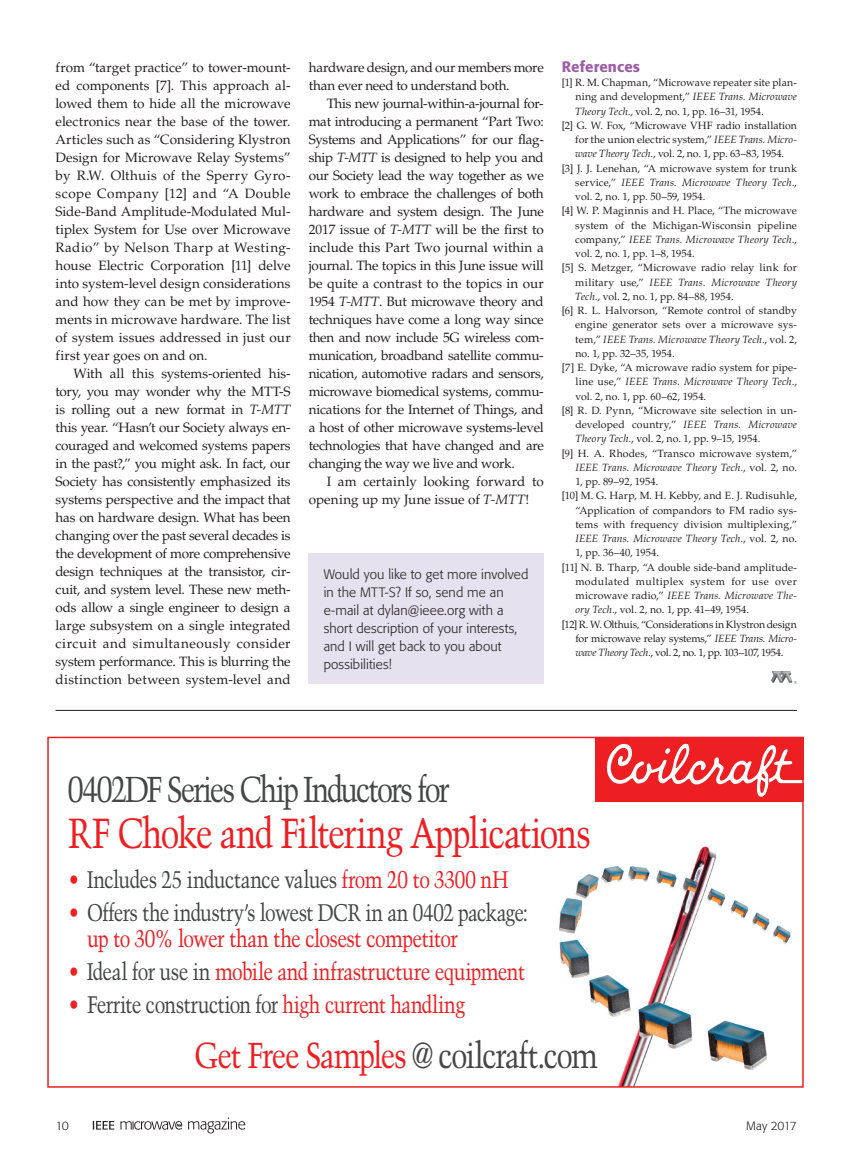
<style>
.page{position:relative;width:851px;height:1161px;background:#fff}
.page>*{position:absolute;margin:0;border:0;box-sizing:border-box;transform-origin:0 0}
.t1{font:42px "Trump Mediaeval Condensed Roman";letter-spacing:-.035em;color:#ee1f23}
.t2{font:36px "Trump Mediaeval Condensed Roman";letter-spacing:-.06em;color:#454646}
.t3{font:36px "Trump Mediaeval Condensed Roman";letter-spacing:-.035em;color:#ee1f23}
.t4{font:24px/25.5px "Trump Mediaeval Condensed Roman";letter-spacing:-.03em;color:#454646}
.t5{font:24px "Trump Mediaeval Condensed Roman";letter-spacing:-.025em;color:#ee1e23}
.t6{font:24px "Trump Mediaeval Condensed Roman";letter-spacing:-.025em;color:#474646}
.t7{font:500 15px "Formata";letter-spacing:.005em;color:#9d5da6}
.t8{font:13.5px/18px "Palatino LT Std";letter-spacing:-.005em;color:#231f20;text-align:justify}
.t9{font:300 13.5px/18px "Formata";letter-spacing:.005em;color:#231f20}
.t10{font:300 12px "Formata";letter-spacing:-.035em;color:#231f20}
.t11{font:10.5px "Palatino LT Std";letter-spacing:.005em;color:#231f20}
.t12{font:italic 10.5px "Palatino LT Std";letter-spacing:.01em;color:#231f20}
.t13{font:10.5px "Palatino LT Std";letter-spacing:-.02em;color:#231f20}
.t14{font:10.5px "Palatino LT Std";letter-spacing:-.03em;color:#231f20}
.t15{font:10.5px "Palatino LT Std";letter-spacing:.04em;color:#231f20}
.s1{font-style:italic}
.s2{font-style:normal}
.s3{color:#ee1f23}
.s4{color:#ee1e23}
.s5{color:#454646}
.s6{color:#474646}
</style>
<div class="page">
<svg style="left:120px;top:1121px;width:62px;height:9px"></svg>
<svg style="left:93px;top:1121px;width:21px;height:9px"></svg>
<svg style="left:188px;top:1118px;width:57px;height:15px"></svg>
<img style="left:771px;top:672px;width:25px;height:12px">
<div style="left:309px;top:553px;width:235px;height:131px;background:#e6e1ef"></div>
<hr style="left:56px;top:710px;width:740px;height:1px;background:#231f20">
<img style="left:559px;top:846px;width:232px;height:239px">
<div style="left:595px;top:737px;width:208px;height:64px;background:#ee1f23"></div>
<div style="left:47px;top:737px;width:756px;height:351px;border:2px solid #ee1f23"></div>
<svg style="left:606px;top:737px;width:198px;height:60px"></svg>
<p class="t8" style="left:56px;top:59px;width:237px">from “target practice” to tower-mount&shy;ed components [7]. This approach al&shy;lowed them to hide all the microwave electronics near the base of the tower.<br>Articles such as “Considering Klystron Design for Microwave Relay Systems” by R.W. Olthuis of the Sperry Gyro&shy;scope Company [12] and “A Double Side-Band Amplitude-Modulated Mul&shy;tiplex System for Use over Microwave Radio” by Nelson Tharp at Westing&shy;house Electric Corporation [11] delve into system-level design considerations and how they can be met by improve&shy;ments in microwave hardware. The list of system issues addressed in just our first year goes on and on.</p>
<p class="t8" style="left:56px;top:365px;width:237px;text-indent:18px">With all this systems-oriented his&shy;tory, you may wonder why the MTT-S is rolling out a new format in <span class="s1">T-MTT </span>this year. “Hasn’t our Society always en&shy;couraged and welcomed systems papers in the past?,” you might ask. In fact, our Society has consistently emphasized its systems perspective and the impact that has on hardware design. What has been changing over the past several decades is the development of more comprehensive design techniques at the transistor, cir&shy;cuit, and system level. These new meth&shy;ods allow a single engineer to design a large subsystem on a single integrated circuit and simultaneously consider system performance. This is blurring the distinction between system-level and</p>
<p class="t8" style="left:309px;top:59px;width:236px">hardware design, and our members more than ever need to understand both.</p>
<p class="t8" style="left:309px;top:94px;width:237px;text-indent:18px">This new journal-within-a-journal for&shy;mat introducing a permanent “Part Two:<br>Systems and Applications” for our flag&shy;ship <span class="s1">T-MTT</span> is designed to help you and our Society lead the way together as we work to embrace the challenges of both hardware and system design. The June 2017 issue of <span class="s1">T-MTT</span> will be the first to include this Part Two journal within a journal. The topics in this June issue will be quite a contrast to the topics in our 1954 <span class="s1">T-MTT</span>. But microwave theory and techniques have come a long way since then and now include 5G wireless com&shy;munication, broadband satellite commu&shy;nication, automotive radars and sensors, microwave biomedical systems, commu&shy;nications for the Internet of Things, and a host of other microwave systems-level technologies that have changed and are changing the way we live and work.</p>
<p class="t8" style="left:309px;top:472px;width:236px;text-indent:18px">I am certainly looking forward to opening up my June issue of <span class="s1">T-MTT</span>!</p>
<p class="t9" style="left:324px;top:565px;width:206px">Would you like to get more involved in the MTT-S? If so, send me an e-mail at dylan@ieee.org with a short description of your interests, and I will get back to you about possibilities!</p>
<p class="t7" style="left:561px;top:57px;width:80px">References</p>
<p class="t11" style="left:561px;top:77px;width:237px">[1] R. M. Chapman, “Microwave repeater site plan-</p>
<p class="t11" style="left:575px;top:91px;width:223px">ning and development,” <span class="s1">IEEE Trans. Microwave</span></p>
<p class="t11" style="left:575px;top:105px;width:190px"><span class="s1">Theory Tech.</span>, vol. 2, no. 1, pp. 16–31, 1954.</p>
<p class="t11" style="left:561px;top:119px;width:236px">[2] G. W. Fox, “Microwave VHF radio installation</p>
<p class="t11" style="left:575px;top:134px;width:223px">for the union electric system,” <span class="s1">IEEE Trans. Micro-</span></p>
<p class="t11" style="left:575px;top:148px;width:210px"><span class="s1">wave Theory Tech.</span>, vol. 2, no. 1, pp. 63–83, 1954.</p>
<p class="t11" style="left:562px;top:162px;width:236px">[3] J. J. Lenehan, “A microwave system for trunk</p>
<p class="t12" style="left:575px;top:176px;width:223px"><span class="s2">service,”</span> IEEE Trans. Microwave Theory Tech.<span class="s2">,</span></p>
<p class="t11" style="left:575px;top:191px;width:132px">vol. 2, no. 1, pp. 50–59, 1954.</p>
<p class="t11" style="left:562px;top:205px;width:236px">[4] W. P. Maginnis and H. Place, “The microwave</p>
<p class="t11" style="left:575px;top:219px;width:223px">system of the Michigan-Wisconsin pipeline</p>
<p class="t12" style="left:575px;top:233px;width:223px"><span class="s2">company,”</span> IEEE Trans. Microwave Theory Tech.<span class="s2">,</span></p>
<p class="t11" style="left:575px;top:247px;width:121px">vol. 2, no. 1, pp. 1–8, 1954.</p>
<p class="t11" style="left:561px;top:262px;width:236px">[5] S. Metzger, “Microwave radio relay link for</p>
<p class="t12" style="left:575px;top:276px;width:223px"><span class="s2">military use,”</span> IEEE Trans. Microwave Theory</p>
<p class="t11" style="left:575px;top:290px;width:160px"><span class="s1">Tech.</span>, vol. 2, no. 1, pp. 84–88, 1954.</p>
<p class="t11" style="left:561px;top:304px;width:236px">[6] R. L. Halvorson, “Remote control of standby</p>
<p class="t11" style="left:575px;top:319px;width:223px">engine generator sets over a microwave sys-</p>
<p class="t12" style="left:575px;top:333px;width:223px"><span class="s2">tem,”</span> IEEE Trans. Microwave Theory Tech.<span class="s2">, vol. 2,</span></p>
<p class="t11" style="left:575px;top:347px;width:101px">no. 1, pp. 32–35, 1954.</p>
<p class="t11" style="left:562px;top:361px;width:237px">[7] E. Dyke, “A microwave radio system for pipe-</p>
<p class="t12" style="left:575px;top:376px;width:223px"><span class="s2">line use,”</span> IEEE Trans. Microwave Theory Tech.<span class="s2">,</span></p>
<p class="t11" style="left:575px;top:390px;width:132px">vol. 2, no. 1, pp. 60–62, 1954.</p>
<p class="t11" style="left:562px;top:404px;width:236px">[8] R. D. Pynn, “Microwave site selection in un-</p>
<p class="t12" style="left:575px;top:419px;width:223px"><span class="s2">developed country,”</span> IEEE Trans. Microwave</p>
<p class="t11" style="left:575px;top:433px;width:187px"><span class="s1">Theory Tech.</span>, vol. 2, no. 1, pp. 9–15, 1954.</p>
<p class="t11" style="left:562px;top:447px;width:236px">[9] H. A. Rhodes, “Transco microwave system,”</p>
<p class="t12" style="left:575px;top:461px;width:223px">IEEE Trans. Microwave Theory Tech.<span class="s2">, vol. 2, no.</span></p>
<p class="t11" style="left:575px;top:475px;width:85px">1, pp. 89–92, 1954.</p>
<p class="t11" style="left:562px;top:490px;width:237px">[10] M. G. Harp, M. H. Kebby, and E. J. Rudisuhle,</p>
<p class="t11" style="left:575px;top:504px;width:223px">“Application of compandors to FM radio sys-</p>
<p class="t11" style="left:575px;top:518px;width:223px">tems with frequency division multiplexing,”</p>
<p class="t12" style="left:575px;top:533px;width:223px">IEEE Trans. Microwave Theory Tech.<span class="s2">, vol. 2, no.</span></p>
<p class="t11" style="left:575px;top:547px;width:85px">1, pp. 36–40, 1954.</p>
<p class="t11" style="left:562px;top:561px;width:236px">[11] N. B. Tharp, “A double side-band amplitude-</p>
<p class="t15" style="left:575px;top:575px;width:223px">modulated multiplex system for use over</p>
<p class="t12" style="left:575px;top:590px;width:223px"><span class="s2">microwave radio,”</span> IEEE Trans. Microwave The-</p>
<p class="t11" style="left:575px;top:604px;width:175px"><span class="s1">ory Tech.</span>, vol. 2, no. 1, pp. 41–49, 1954.</p>
<p class="t13" style="left:562px;top:618px;width:236px">[12] R. W. Olthuis, “Considerations in Klystron design</p>
<p class="t13" style="left:575px;top:632px;width:223px">for microwave relay systems,” <span class="s1">IEEE Trans. Micro-</span></p>
<p class="t14" style="left:575px;top:646px;width:210px"><span class="s1">wave Theory Tech.</span>, vol. 2, no. 1, pp. 103–107, 1954.</p>
<h2 class="t2" style="left:68px;top:767px;width:383px">0402DF Series Chip Inductors for</h2>
<h1 class="t1" style="left:68px;top:808px;width:524px">RF Choke and Filtering Applications</h1>
<h3 class="t4" style="left:69px;top:867px;width:441px"><span class="s3">•</span> Includes 25 inductance values <span class="s4">from 20 to 3300 nH</span></h3>
<h3 class="t4" style="left:87px;top:900px;width:442px;text-indent:-18px"><span class="s3">•</span> Offers the industry’s lowest DCR in an 0402 package: <span class="s4">up to 30% lower than the closest competitor</span></h3>
<h3 class="t5" style="left:69px;top:957px;width:457px"><span class="s3">•</span> <span class="s5">Ideal for use in</span> mobile and infrastructure equipment</h3>
<h3 class="t6" style="left:69px;top:990px;width:397px"><span class="s3">•</span> Ferrite construction for <span class="s3">high current handling</span></h3>
<h2 class="t3" style="left:194px;top:1034px;width:405px">Get Free Samples <span class="s6">@ coilcraft.com</span></h2>
<p class="t10" style="left:55px;top:1118px;width:15px">10</p>
<p class="t10" style="left:746px;top:1118px;width:52px">May 2017</p>
</div>
